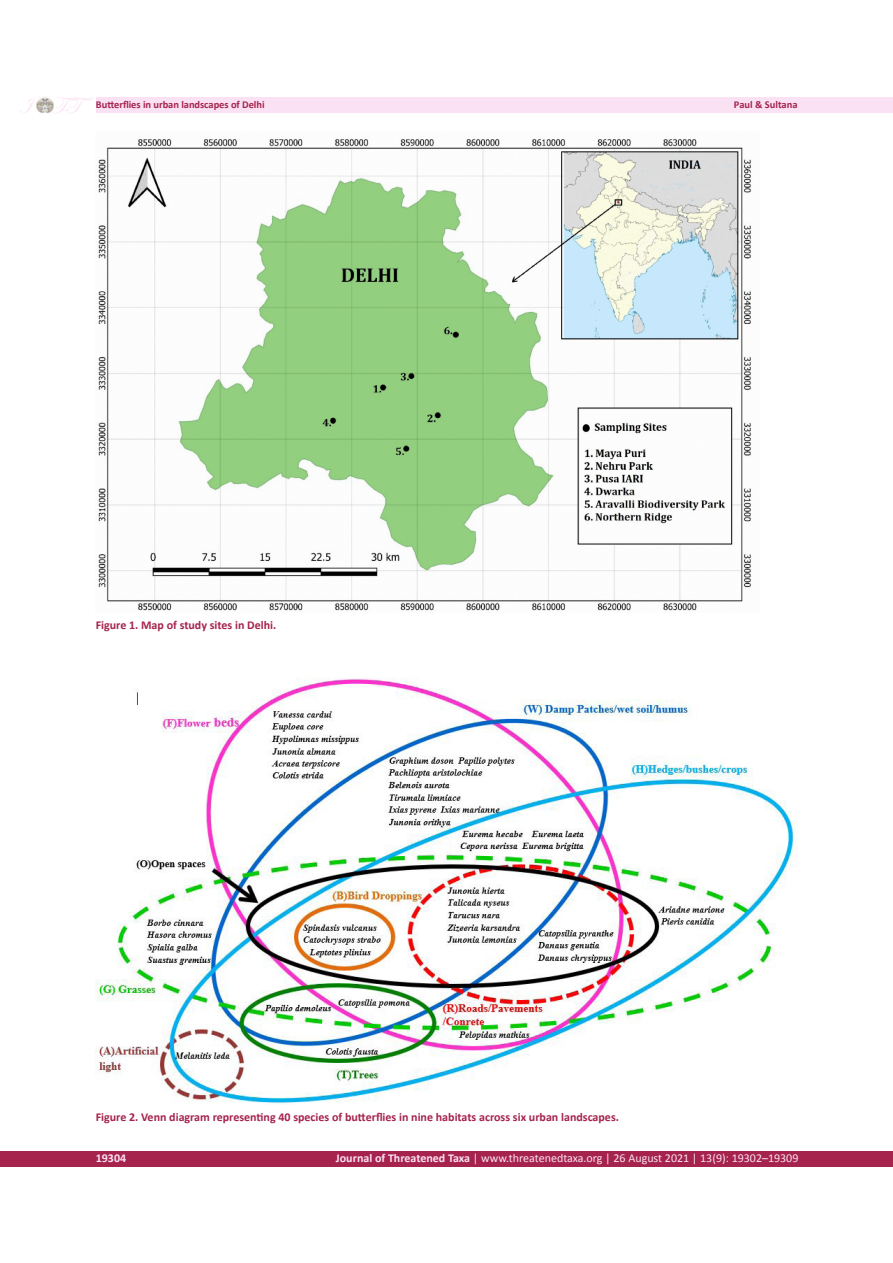
<style>
.page{position:relative;width:893px;height:1263px;background:#fff}
.page>*{position:absolute;margin:0;border:0;box-sizing:border-box;transform-origin:0 0}
.t1{font:24px "Edwardian Script ITC";color:#fbe1f4}
.t2{font:700 12px "Calibri";color:#a5234c}
.t3{font:12px "Calibri 2";color:#fbe1f4}
.t4{font:12px "Calibri Bold 2";color:#fbe1f4}
.t5{font:700 10.5px "Calibri";letter-spacing:-.005em;color:#a5234c}
.t6{font:10.5px "Calibri Bold 2";color:#a5234c}
.s1{font-size:19.65px}
.s2{font-family:"Calibri Bold 2"}
</style>
<div class="page">
<div style="left:96px;top:97px;width:797px;height:16px;background:#fbe1f4"></div>
<div style="left:0;top:1151px;width:893px;height:15px;background:#a5234c"></div>
<img style="left:36px;top:97px;width:17px;height:16px">
<img style="left:98px;top:139px;width:653px;height:472px">
<img style="left:95px;top:677px;width:703px;height:427px">
<h1 class="t1" style="left:21px;top:92px;width:74px"><span class="s1">J</span> TT</h1>
<p class="t5" style="left:96px;top:98px;width:170px">Butterflies in urban landscapes of Delhi</p>
<p class="t6" style="left:734px;top:98px;width:65px">Paul &amp; Sultana</p>
<p class="t2" style="left:96px;top:617px;width:182px">Figure 1. Map of study sites in Delhi.</p>
<p class="t2" style="left:96px;top:1109px;width:525px">Figure 2. Venn diagram representing 40 species of butterflies in nine habitats across six urban landscapes.</p>
<p class="t4" style="left:96px;top:1150px;width:32px">19304</p>
<p class="t3" style="left:336px;top:1150px;width:464px"><span class="s2">Journal of Threatened Taxa</span> | www.threatenedtaxa.org | 26 August 2021 | 13(9): 19302–19309</p>
</div>
